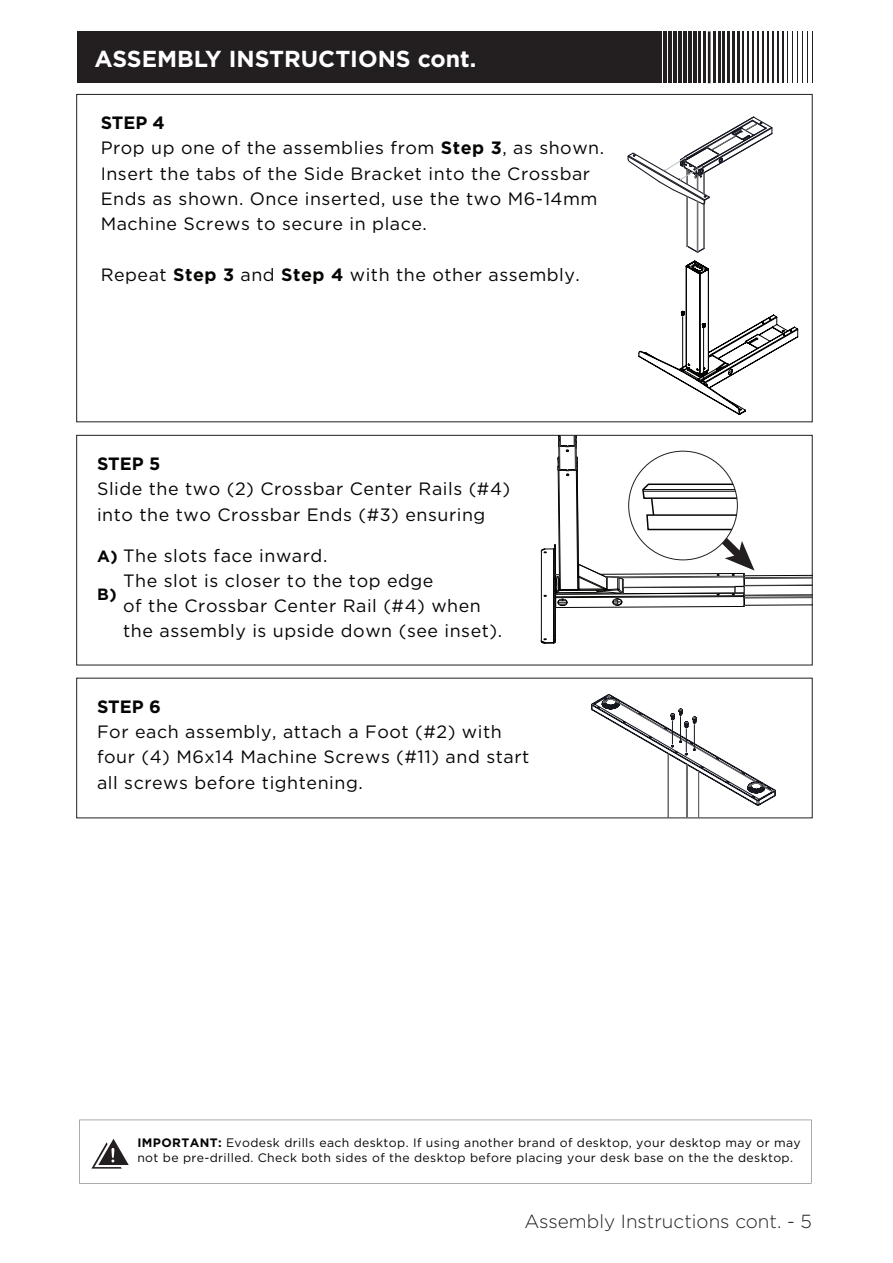
<style>
.page{position:relative;width:893px;height:1263px;background:#fff}
.page>*{position:absolute;margin:0;border:0;box-sizing:border-box;transform-origin:0 0}
.t1{font:700 23.1px "Gotham";color:#fff}
.t2{font:300 18.9px "Gotham";color:#231f20}
.t3{font:17.85px/25.2px "Gotham";letter-spacing:.03em;color:#050504}
.t4{font:700 17.85px "Gotham";color:#050504}
.t5{font:700 16.35px "Gotham";color:#040504}
.t6{font:12.3px/14.7px "Gotham";letter-spacing:.03em;color:#050504}
.s1{font-weight:700;color:#040504}
.s2{font-weight:700}
.s3{font-weight:700;font-size:16.35px;color:#040504}
</style>
<div class="page">
<div style="left:77px;top:31px;width:581px;height:52px;background:#231f20"></div>
<hr style="left:658px;top:31px;width:4px;height:52px;background:#231f20">
<hr style="left:663px;top:31px;width:4px;height:52px;background:#231f20">
<hr style="left:668px;top:31px;width:4px;height:52px;background:#231f20">
<hr style="left:673px;top:31px;width:4px;height:52px;background:#231f20">
<hr style="left:678px;top:31px;width:3px;height:52px;background:#231f20">
<hr style="left:683px;top:31px;width:3px;height:52px;background:#231f20">
<hr style="left:688px;top:31px;width:3px;height:52px;background:#231f20">
<hr style="left:693px;top:31px;width:3px;height:52px;background:#231f20">
<hr style="left:698px;top:31px;width:3px;height:52px;background:#231f20">
<hr style="left:703px;top:31px;width:3px;height:52px;background:#231f20">
<hr style="left:708px;top:31px;width:3px;height:52px;background:#231f20">
<hr style="left:713px;top:31px;width:2px;height:52px;background:#231f20">
<hr style="left:718px;top:31px;width:2px;height:52px;background:#231f20">
<hr style="left:723px;top:31px;width:2px;height:52px;background:#231f20">
<hr style="left:728px;top:31px;width:2px;height:52px;background:#231f20">
<hr style="left:733px;top:31px;width:2px;height:52px;background:#231f20">
<hr style="left:738px;top:31px;width:2px;height:52px;background:#231f20">
<hr style="left:742px;top:31px;width:2px;height:52px;background:#231f20">
<hr style="left:747px;top:31px;width:2px;height:52px;background:#231f20">
<hr style="left:752px;top:31px;width:2px;height:52px;background:#231f20">
<hr style="left:757px;top:31px;width:2px;height:52px;background:#231f20">
<hr style="left:762px;top:31px;width:2px;height:52px;background:#231f20">
<hr style="left:767px;top:31px;width:2px;height:52px;background:#231f20">
<hr style="left:772px;top:31px;width:1px;height:52px;background:#231f20">
<hr style="left:777px;top:31px;width:1px;height:52px;background:#231f20">
<hr style="left:782px;top:31px;width:1px;height:52px;background:#231f20">
<hr style="left:787px;top:31px;width:1px;height:52px;background:#231f20">
<hr style="left:792px;top:31px;width:1px;height:52px;background:#231f20">
<hr style="left:797px;top:31px;width:1px;height:52px;background:#231f20">
<hr style="left:802px;top:31px;width:1px;height:52px;background:#231f20">
<hr style="left:807px;top:31px;width:1px;height:52px;background:#231f20">
<hr style="left:812px;top:31px;width:1px;height:52px;background:#231f20">
<hr style="left:555px;top:591px;width:1px;height:45px;background:#050604">
<hr style="left:554px;top:591px;width:1px;height:45px;background:#050604">
<hr style="left:553px;top:549px;width:1px;height:93px;background:#050604">
<hr style="left:541px;top:551px;width:1px;height:90px;background:#050604">
<svg style="left:541px;top:635px;width:15px;height:9px"></svg>
<svg style="left:545px;top:694px;width:231px;height:124px"></svg>
<svg style="left:541px;top:435px;width:271px;height:173px"></svg>
<svg style="left:79px;top:1120px;width:733px;height:63px"></svg>
<svg style="left:91px;top:1139px;width:38px;height:29px"></svg>
<svg style="left:627px;top:116px;width:146px;height:137px"></svg>
<svg style="left:638px;top:260px;width:161px;height:155px"></svg>
<hr style="left:703px;top:329px;width:1px;height:51px;background:#040503">
<hr style="left:682px;top:317px;width:1px;height:51px;background:#040503">
<p class="t1" style="left:94px;top:45px;width:384px">ASSEMBLY INSTRUCTIONS cont.</p>
<p class="t3" style="left:101px;top:110px;width:505px"><span class="s1">STEP 4<br></span>Prop up one of the assemblies from <span class="s2">Step 3</span>, as shown.<br>Insert the tabs of the Side Bracket into the Crossbar Ends as shown. Once inserted, use the two M6-14mm Machine Screws to secure in place.</p>
<p class="t3" style="left:101px;top:261px;width:481px">Repeat <span class="s2">Step 3</span> and <span class="s2">Step 4</span> with the other assembly.</p>
<p class="t4" style="left:97px;top:453px;width:65px">STEP 5</p>
<p class="t3" style="left:97px;top:476px;width:415px">Slide the two (2) Crossbar Center Rails (#4) into the two Crossbar Ends (#3) ensuring</p>
<p class="t3" style="left:97px;top:543px;width:232px"><span class="s3">A)</span> The slots face inward.</p>
<p class="t5" style="left:97px;top:584px;width:21px">B)</p>
<p class="t3" style="left:123px;top:568px;width:380px">The slot is closer to the top edge<br>of the Crossbar Center Rail (#4) when the assembly is upside down (see inset).</p>
<p class="t4" style="left:97px;top:696px;width:65px">STEP 6</p>
<p class="t3" style="left:97px;top:719px;width:434px">For each assembly, attach a Foot (#2) with four (4) M6x14 Machine Screws (#11) and start all screws before tightening.</p>
<p class="t6" style="left:137px;top:1135px;width:665px"><span class="s2">IMPORTANT:</span> Evodesk drills each desktop. If using another brand of desktop, your desktop may or may not be pre-drilled. Check both sides of the desktop before placing your desk base on the the desktop.</p>
<p class="t2" style="left:524px;top:1211px;width:289px">Assembly Instructions cont. - 5</p>
</div>
